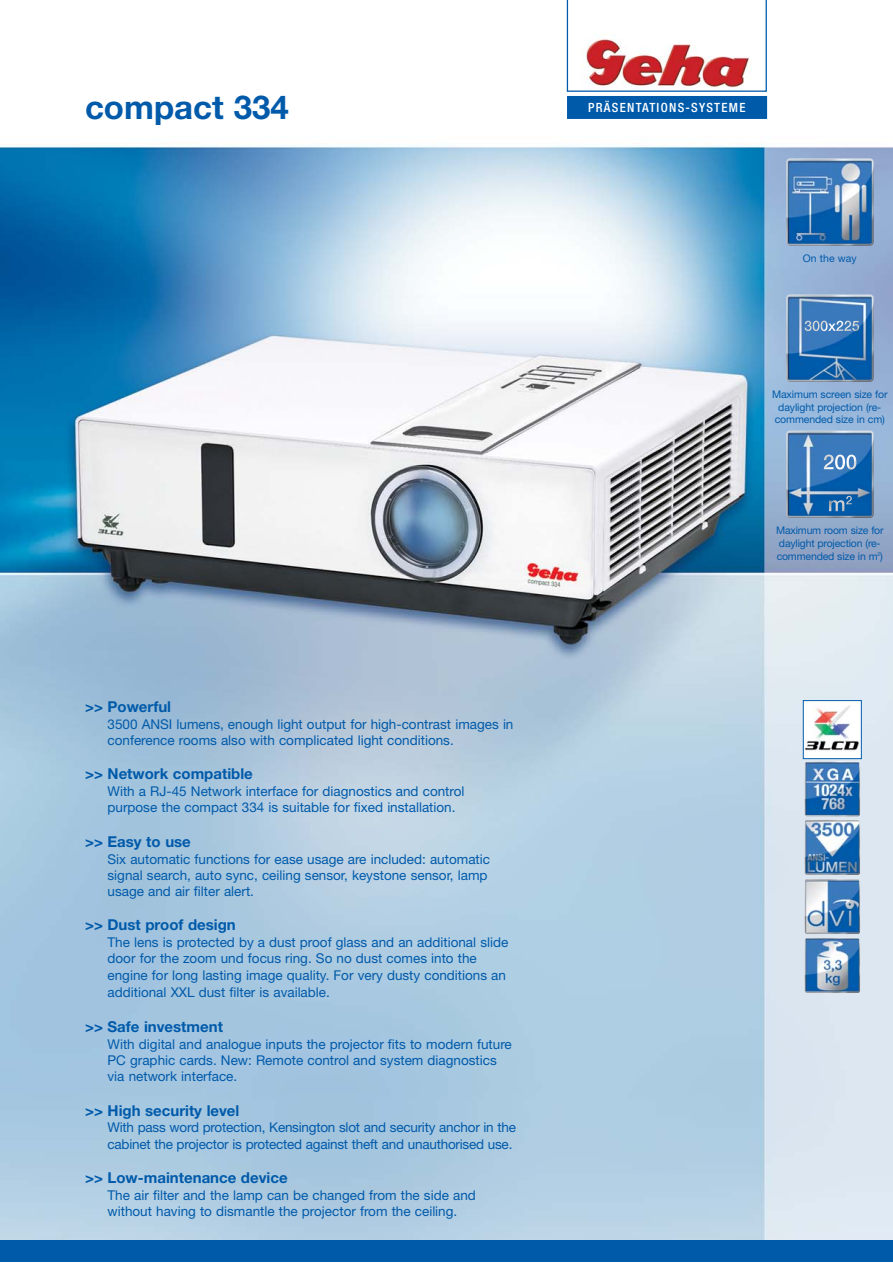
<style>
.page{position:relative;width:893px;height:1263px;background:#fff}
.page>*{position:absolute;margin:0;border:0;box-sizing:border-box;transform-origin:0 0}
.t1{font:700 33px "Helvetica Neue";color:#005aaa}
.t2{font:700 15px "Helvetica Neue";color:#005aaa}
.t3{font:13.5px/16.2px "Helvetica Neue";color:#005aaa}
.t4{font:500 condensed 12.75px "Helvetica Neue";letter-spacing:.1em;color:#fff}
.t5{font:10.5px/12.8px "Helvetica Neue";letter-spacing:-.01em;color:#005aaa}
</style>
<div class="page">
<img style="left:0;top:0;width:893px;height:1262px">
<svg style="left:567px;top:0;width:200px;height:92px"></svg>
<div style="left:567px;top:96px;width:200px;height:23px;background:#005aaa;border:1px solid #005aaa"></div>
<div style="left:0;top:1240px;width:893px;height:21px;background:#005aaa"></div>
<img style="left:805px;top:702px;width:55px;height:55px">
<div style="left:803px;top:700px;width:59px;height:59px;border:1px solid #005aaa"></div>
<img style="left:805px;top:761px;width:55px;height:55px">
<img style="left:805px;top:762px;width:54px;height:53px">
<img style="left:805px;top:820px;width:55px;height:55px">
<img style="left:805px;top:820px;width:54px;height:54px">
<img style="left:805px;top:879px;width:55px;height:55px">
<img style="left:805px;top:879px;width:54px;height:54px">
<img style="left:805px;top:938px;width:55px;height:55px">
<img style="left:805px;top:938px;width:54px;height:54px">
<img style="left:786px;top:159px;width:88px;height:87px">
<img style="left:787px;top:160px;width:85px;height:84px">
<img style="left:786px;top:295px;width:88px;height:87px">
<img style="left:787px;top:296px;width:85px;height:84px">
<img style="left:805px;top:321px;width:54px;height:10px">
<img style="left:786px;top:431px;width:88px;height:87px">
<img style="left:787px;top:432px;width:85px;height:85px">
<img style="left:824px;top:455px;width:32px;height:14px">
<img style="left:829px;top:496px;width:23px;height:15px">
<h1 class="t1" style="left:85px;top:95px;width:205px">compact 334</h1>
<p class="t4" style="left:588px;top:103px;width:159px">PRÄSENTATIONS-SYSTEME</p>
<p class="t5" style="left:803px;top:253px;width:55px">On the way</p>
<p class="t5" style="left:772px;top:389px;width:117px;text-align:center">Maximum screen size for daylight projection (re&shy;commended size in cm)</p>
<p class="t5" style="left:776px;top:525px;width:109px">Maximum room size for daylight projection (re&shy;commended size in m<sup>2</sup>)</p>
<p class="t2" style="left:85px;top:701px;width:88px">&gt;&gt; Powerful</p>
<p class="t3" style="left:108px;top:717px;width:407px">3500 ANSI lumens, enough light output for high-contrast images in conference rooms also with complicated light conditions.</p>
<p class="t2" style="left:85px;top:769px;width:169px">&gt;&gt; Network compatible</p>
<p class="t3" style="left:108px;top:785px;width:358px">With a RJ-45 Network interface for diagnostics and control purpose the compact 334 is suitable for fixed installation.</p>
<p class="t2" style="left:85px;top:836px;width:107px">&gt;&gt; Easy to use</p>
<p class="t3" style="left:108px;top:852px;width:384px">Six automatic functions for ease usage are included: automatic signal search, auto sync, ceiling sensor, keystone sensor, lamp usage and air filter alert.</p>
<p class="t2" style="left:85px;top:920px;width:152px">&gt;&gt; Dust proof design</p>
<p class="t3" style="left:108px;top:935px;width:402px">The lens is protected by a dust proof glass and an additional slide door for the zoom und focus ring. So no dust comes into the engine for long lasting image quality. For very dusty conditions an additional XXL dust filter is available.</p>
<p class="t2" style="left:85px;top:1021px;width:139px">&gt;&gt; Safe investment</p>
<p class="t3" style="left:108px;top:1037px;width:406px">With digital and analogue inputs the projector fits to modern future<br>PC graphic cards. New: Remote control and system diagnostics via network interface.</p>
<p class="t2" style="left:85px;top:1105px;width:156px">&gt;&gt; High security level</p>
<p class="t3" style="left:108px;top:1121px;width:410px">With pass word protection, Kensington slot and security anchor in the cabinet the projector is protected against theft and unauthorised use.</p>
<p class="t2" style="left:85px;top:1172px;width:204px">&gt;&gt; Low-maintenance device</p>
<p class="t3" style="left:108px;top:1188px;width:370px">The air filter and the lamp can be changed from the side and without having to dismantle the projector from the ceiling.</p>
</div>
